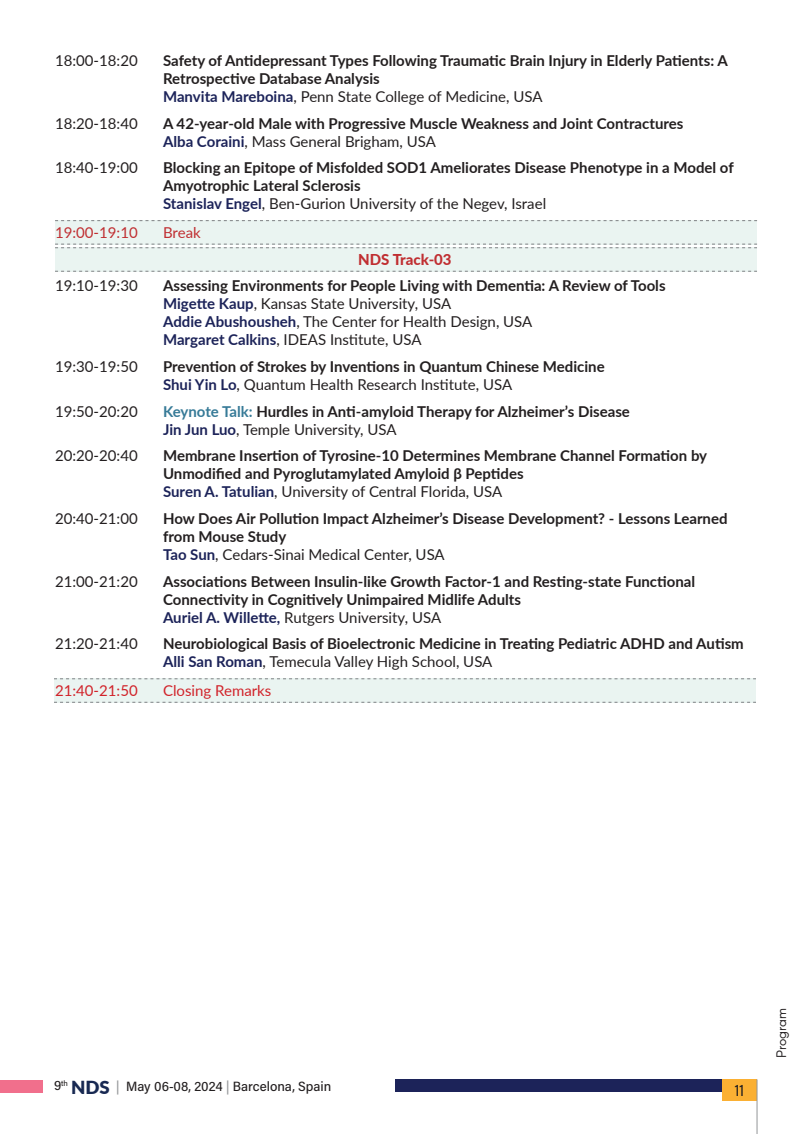
<style>
.page{position:relative;width:810px;height:1134px;background:#fff}
.page>*{position:absolute;margin:0;border:0;box-sizing:border-box;transform-origin:0 0}
.t1{font:900 18px "Lato";color:#182952}
.t2{font:500 16.5px "Acumin Pro Semi Cond";color:#231f20;scale:.9 1}
.t3{font:700 15px/18px "Lato";color:#231f20}
.t4{font:15px/18px "Lato";color:#231f20}
.t5{font:15px "Lato";color:#d1232a}
.t6{font:800 15px "Lato";color:#d1232a}
.t7{font:500 13.5px "Acumin Pro Semi Cond";color:#231f20}
.t8{font:13.5px "Arcon";color:#231f20}
.t9{font:500 7.8px "Acumin Pro Semi Cond";color:#231f20}
.s1{color:#1c2359}
.s2{font-weight:400}
.s3{font-weight:700}
.s4{font-weight:700;color:#1c2359}
.s5{color:#367a97}
.s6{color:#939598}
</style>
<div class="page">
<div style="left:0;top:1080px;width:43px;height:12px;background:#f16f8c"></div>
<div style="left:395px;top:1079px;width:330px;height:13px;background:#1c2359"></div>
<div style="left:722px;top:1079px;width:35px;height:22px;background:#fbb033"></div>
<hr style="left:757px;top:1079px;width:1px;height:55px;background:#939598">
<div style="left:54px;top:678px;width:702px;height:25px;background:#eaf4f1"></div>
<svg style="left:54px;top:678px;width:702px;height:1px"></svg>
<svg style="left:54px;top:702px;width:702px;height:1px"></svg>
<div style="left:55px;top:247px;width:702px;height:25px;background:#eaf4f1"></div>
<svg style="left:55px;top:271px;width:702px;height:1px"></svg>
<div style="left:55px;top:220px;width:702px;height:24px;background:#eaf4f1"></div>
<svg style="left:55px;top:220px;width:702px;height:1px"></svg>
<svg style="left:55px;top:244px;width:702px;height:4px"></svg>
<p class="t4" style="left:55px;top:51px;width:84px">18:00-18:20</p>
<p class="t3" style="left:163px;top:51px;width:566px">Safety of Antidepressant Types Following Traumatic Brain Injury in Elderly Patients: A<br>Retrospective Database Analysis<br><span class="s1">Manvita Mareboina</span><span class="s2">, Penn State College of Medicine, USA</span></p>
<p class="t4" style="left:55px;top:114px;width:84px">18:20-18:40</p>
<p class="t3" style="left:163px;top:114px;width:522px">A 42-year-old Male with Progressive Muscle Weakness and Joint Contractures<br><span class="s1">Alba Coraini</span><span class="s2">, Mass General Brigham, USA</span></p>
<p class="t4" style="left:55px;top:158px;width:84px">18:40-19:00</p>
<p class="t3" style="left:163px;top:158px;width:572px">Blocking an Epitope of Misfolded SOD1 Ameliorates Disease Phenotype in a Model of<br>Amyotrophic Lateral Sclerosis<br><span class="s1">Stanislav Engel</span><span class="s2">, Ben-Gurion University of the Negev, Israel</span></p>
<p class="t5" style="left:55px;top:222px;width:84px">19:00-19:10</p>
<p class="t5" style="left:163px;top:222px;width:39px">Break</p>
<p class="t6" style="left:358px;top:248px;width:95px">NDS Track-03</p>
<p class="t4" style="left:55px;top:276px;width:84px">19:10-19:30</p>
<p class="t4" style="left:163px;top:276px;width:504px"><span class="s3">Assessing Environments for People Living with Dementia: A Review of Tools </span><span class="s4">Migette Kaup</span>, Kansas State University, USA<br><span class="s4">Addie Abushousheh</span>, The Center for Health Design, USA<br><span class="s4">Margaret Calkins</span>, IDEAS Institute, USA</p>
<p class="t4" style="left:55px;top:357px;width:84px">19:30-19:50</p>
<p class="t3" style="left:163px;top:357px;width:443px">Prevention of Strokes by Inventions in Quantum Chinese Medicine<br><span class="s1">Shui Yin Lo</span><span class="s2">, Quantum Health Research Institute, USA</span></p>
<p class="t4" style="left:55px;top:402px;width:84px">19:50-20:20</p>
<p class="t3" style="left:163px;top:402px;width:468px"><span class="s5">Keynote Talk:</span> Hurdles in Anti-amyloid Therapy for Alzheimer’s Disease<br><span class="s1">Jin Jun Luo</span><span class="s2">, Temple University, USA</span></p>
<p class="t4" style="left:55px;top:446px;width:84px">20:20-20:40</p>
<p class="t3" style="left:163px;top:446px;width:546px">Membrane Insertion of Tyrosine-10 Determines Membrane Channel Formation by<br>Unmodified and Pyroglutamylated Amyloid β Peptides<br><span class="s1">Suren A. Tatulian</span><span class="s2">, University of Central Florida, USA</span></p>
<p class="t4" style="left:55px;top:509px;width:84px">20:40-21:00</p>
<p class="t3" style="left:163px;top:509px;width:566px">How Does Air Pollution Impact Alzheimer’s Disease Development? - Lessons Learned from Mouse Study<br><span class="s1">Tao Sun</span><span class="s2">, Cedars-Sinai Medical Center, USA</span></p>
<p class="t4" style="left:55px;top:572px;width:84px">21:00-21:20</p>
<p class="t3" style="left:163px;top:572px;width:534px">Associations Between Insulin-like Growth Factor-1 and Resting-state Functional<br>Connectivity in Cognitively Unimpaired Midlife Adults<br><span class="s1">Auriel A. Willette,</span> <span class="s2">Rutgers University, USA</span></p>
<p class="t4" style="left:55px;top:634px;width:84px">21:20-21:40</p>
<p class="t3" style="left:163px;top:634px;width:582px">Neurobiological Basis of Bioelectronic Medicine in Treating Pediatric ADHD and Autism<br><span class="s1">Alli San Roman</span><span class="s2">, Temecula Valley High School, USA</span></p>
<p class="t5" style="left:55px;top:680px;width:84px">21:40-21:50</p>
<p class="t5" style="left:163px;top:680px;width:110px">Closing Remarks</p>
<p class="t9" style="left:61px;top:1078px;width:8px">th</p>
<p class="t7" style="left:116px;top:1077px;width:217px"><span class="s6">|</span> May 06-08, 2024 <span class="s6">|</span> Barcelona, Spain</p>
<p class="t1" style="left:54px;top:1074px;width:57px"><sup>9</sup> NDS</p>
<p class="t2" style="left:735px;top:1079px;width:12px">11</p>
<p class="t8" style="left:773px;top:1058px;width:52px;rotate:-90deg">Program</p>
</div>
